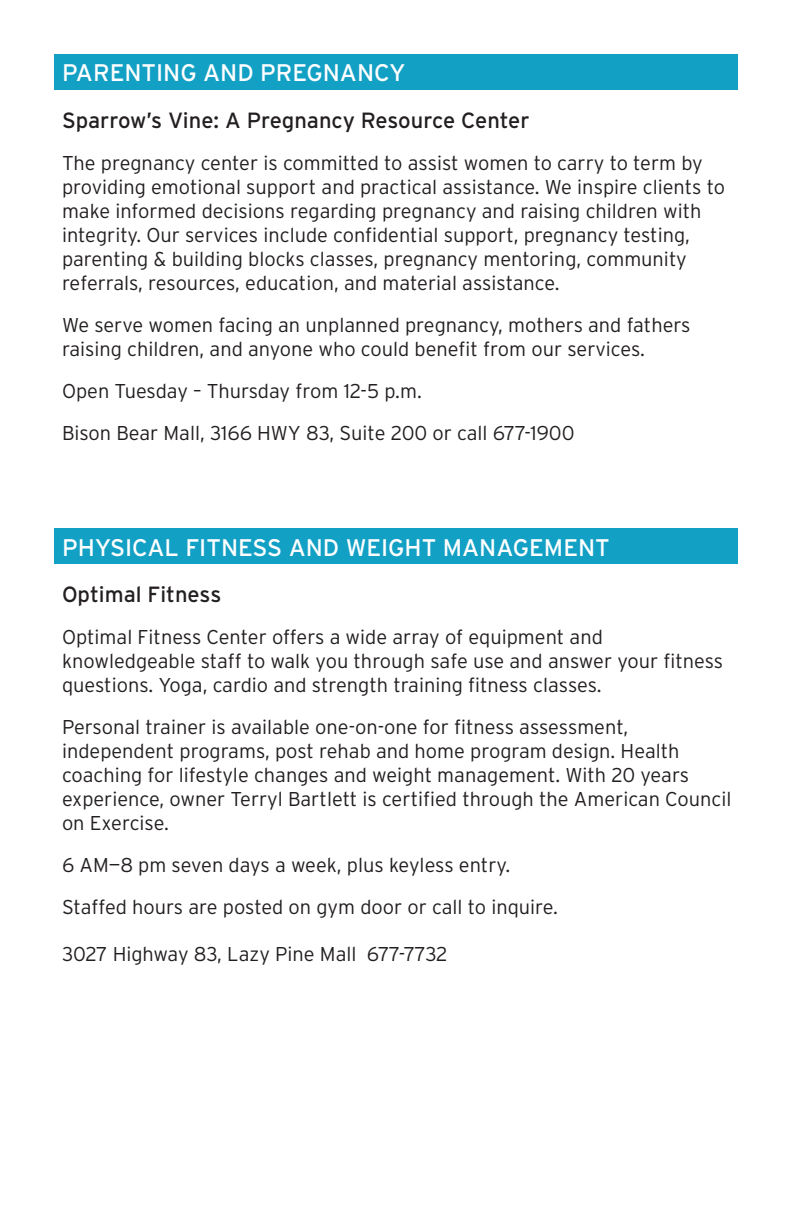
<style>
.page{position:relative;width:792px;height:1224px;background:#fff}
.page>*{position:absolute;margin:0;border:0;box-sizing:border-box;transform-origin:0 0}
.t1{font:24px "Interstate";color:#fff}
.t2{font:22px "Interstate";color:#231f20}
.t3{font:300 20px/24px "Interstate";color:#231f20}
</style>
<div class="page">
<div style="left:54px;top:54px;width:684px;height:36px;background:#13a0c5"></div>
<div style="left:54px;top:528px;width:684px;height:36px;background:#13a0c5"></div>
<p class="t1" style="left:62px;top:58px;width:345px">PARENTING AND PREGNANCY</p>
<p class="t2" style="left:62px;top:107px;width:469px">Sparrow’s Vine: A Pregnancy Resource Center</p>
<p class="t3" style="left:62px;top:151px;width:665px">The pregnancy center is committed to assist women to carry to term by providing emotional support and practical assistance. We inspire clients to make informed decisions regarding pregnancy and raising children with integrity. Our services include confidential support, pregnancy testing, parenting &amp; building blocks classes, pregnancy mentoring, community referrals, resources, education, and material assistance.</p>
<p class="t3" style="left:62px;top:313px;width:630px">We serve women facing an unplanned pregnancy, mothers and fathers raising children, and anyone who could benefit from our services.</p>
<p class="t3" style="left:62px;top:379px;width:361px">Open Tuesday – Thursday from 12-5 p.m.</p>
<p class="t3" style="left:62px;top:421px;width:514px">Bison Bear Mall, 3166 HWY 83, Suite 200 or call 677-1900</p>
<p class="t1" style="left:62px;top:533px;width:549px">PHYSICAL FITNESS AND WEIGHT MANAGEMENT</p>
<p class="t2" style="left:62px;top:581px;width:161px">Optimal Fitness</p>
<p class="t3" style="left:62px;top:625px;width:663px">Optimal Fitness Center offers a wide array of equipment and knowledgeable staff to walk you through safe use and answer your fitness questions. Yoga, cardio and strength training fitness classes.</p>
<p class="t3" style="left:62px;top:715px;width:671px">Personal trainer is available one-on-one for fitness assessment, independent programs, post rehab and home program design. Health coaching for lifestyle changes and weight management. With 20 years experience, owner Terryl Bartlett is certified through the American Council on Exercise.</p>
<p class="t3" style="left:62px;top:853px;width:450px">6 AM—8 pm seven days a week, plus keyless entry.</p>
<p class="t3" style="left:62px;top:895px;width:497px">Staffed hours are posted on gym door or call to inquire.</p>
<p class="t3" style="left:62px;top:942px;width:387px">3027 Highway 83, Lazy Pine Mall 677-7732</p>
</div>
